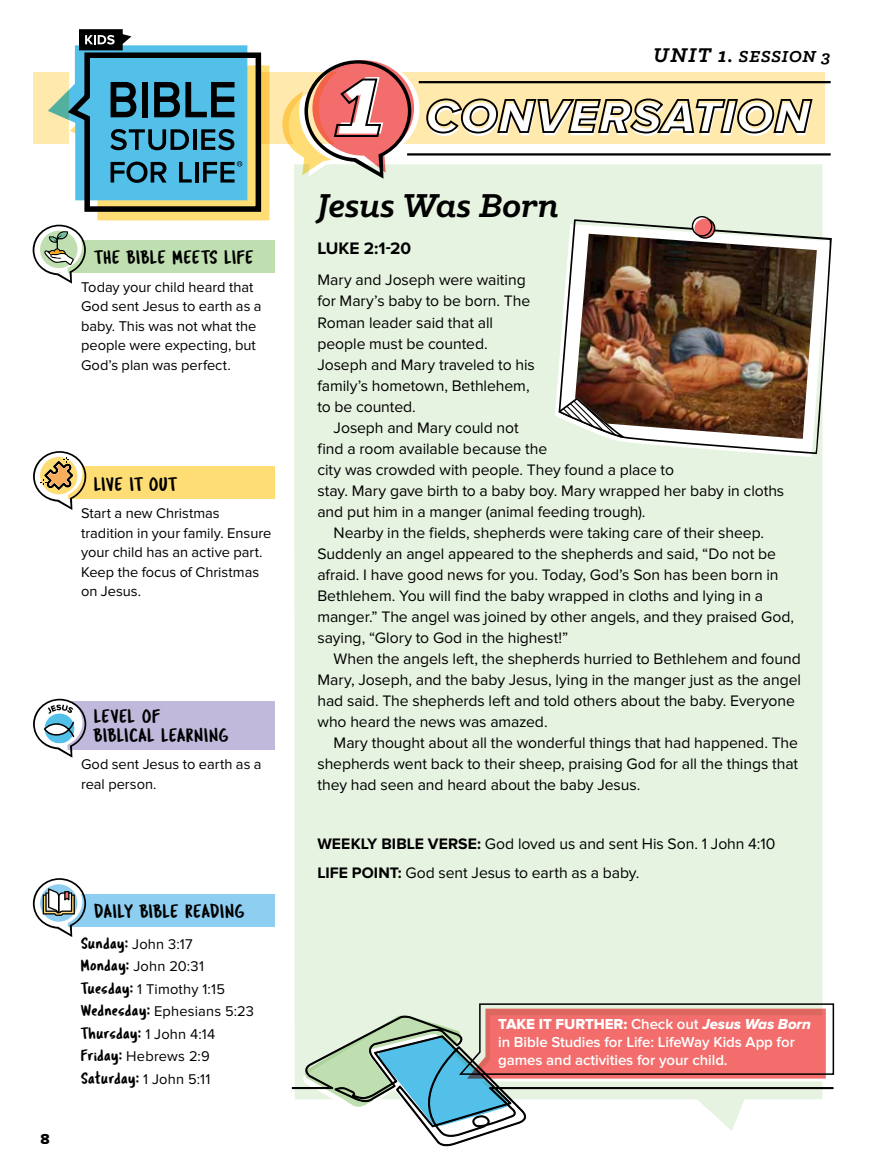
<style>
.page{position:relative;width:878px;height:1175px;background:#fff}
.page>*{position:absolute;margin:0;border:0;box-sizing:border-box;transform-origin:0 0}
.t1{font:italic 700 37.5px "Klinic Slab";color:#000}
.t2{font:19.5px/18.8px "Tragic Marker";letter-spacing:.03em;color:#000}
.t3{font:19.5px "Tragic Marker";letter-spacing:.01em;color:#000}
.t4{font:italic 700 18px "Klinic Slab";letter-spacing:.05em;color:#000}
.t5{font:700 17.25px "Proxima Nova";letter-spacing:-.005em;color:#000}
.t6{font:16.5px "Tragic Marker";letter-spacing:.02em;color:#000}
.t7{font:15.75px/21px "Proxima Nova";letter-spacing:-.005em;color:#000}
.t8{font:600 15px/18px "Proxima Nova";letter-spacing:-.005em;color:#fff}
.t9{font:15px "Proxima Nova Extrabld";letter-spacing:-.005em;color:#fff}
.t10{font:15px "Proxima Nova Extrabld";color:#000}
.t11{font:14.7px/19.5px "Proxima Nova";color:#000}
.s1{font-size:22.5px}
.s2{font-family:"Tragic Marker";font-size:16.5px}
.s3{font-family:"Proxima Nova";font-size:14.7px}
.s4{font-weight:700}
.s5{font-family:"Proxima Nova";font-weight:600}
.s6{font-family:"Proxima Nova Extrabld It"}
</style>
<div class="page">
<div style="left:294px;top:164px;width:528px;height:851px;background:#e7f3e1"></div>
<div style="left:59px;top:240px;width:215px;height:33px;background:#c0dfb1"></div>
<div style="left:59px;top:894px;width:215px;height:33px;background:#8dcef1"></div>
<div style="left:59px;top:701px;width:215px;height:48px;background:#c0b9dc"></div>
<div style="left:59px;top:466px;width:215px;height:33px;background:#fedd75"></div>
<div style="left:258px;top:73px;width:566px;height:71px;background:#ffe9ad"></div>
<svg style="left:282px;top:60px;width:132px;height:119px"></svg>
<hr style="left:419px;top:81px;width:411px;height:2px;background:#000">
<hr style="left:407px;top:153px;width:423px;height:2px;background:#000">
<svg style="left:303px;top:1002px;width:531px;height:87px;background:#ceb1a4"></svg>
<svg style="left:292px;top:1015px;width:541px;height:131px"></svg>
<svg style="left:426px;top:98px;width:387px;height:38px"></svg>
<svg style="left:33px;top:698px;width:53px;height:59px"></svg>
<svg style="left:32px;top:29px;width:237px;height:254px"></svg>
<svg style="left:33px;top:878px;width:53px;height:59px"></svg>
<svg style="left:33px;top:451px;width:53px;height:59px"></svg>
<svg style="left:555px;top:224px;width:268px;height:233px"></svg>
<svg style="left:558px;top:219px;width:274px;height:235px"></svg>
<svg style="left:558px;top:398px;width:17px;height:40px"></svg>
<svg style="left:691px;top:216px;width:24px;height:18px"></svg>
<svg style="left:694px;top:218px;width:21px;height:20px"></svg>
<img style="left:575px;top:234px;width:241px;height:205px">
<p class="t4" style="left:653px;top:45px;width:178px"><span class="s1">UNIT 1.</span> SESSION 3</p>
<p class="t2" style="left:95px;top:247px;width:161px">THE BIBLE MEETS LIFE</p>
<p class="t11" style="left:81px;top:277px;width:182px">Today your child heard that<br>God sent Jesus to earth as a baby. This was not what the people were expecting, but<br>God’s plan was perfect.</p>
<p class="t3" style="left:95px;top:472px;width:84px">LIVE IT OUT</p>
<p class="t11" style="left:81px;top:504px;width:192px">Start a new Christmas tradition in your family. Ensure your child has an active part.<br>Keep the focus of Christmas on Jesus.</p>
<p class="t2" style="left:95px;top:706px;width:136px">LEVEL OF<br>BIBLICAL LEARNING</p>
<p class="t11" style="left:81px;top:754px;width:182px">God sent Jesus to earth as a real person.</p>
<p class="t10" style="left:40px;top:1130px;width:11px">8</p>
<p class="t2" style="left:95px;top:901px;width:152px">DAILY BIBLE READING</p>
<p class="t11" style="left:81px;top:932px;width:174px;line-height:22.5px"><span class="s2">Sunday:</span> John 3:17<br><span class="s2">Monday:</span> John 20:31<br><span class="s2">Tuesday:</span> 1 Timothy 1:15<br><span class="s2">Wednesday:</span> Ephesians 5:23</p>
<p class="t6" style="left:81px;top:1022px;width:136px">Thursday: <span class="s3">1 John 4:14</span></p>
<p class="t11" style="left:81px;top:1046px;width:130px"><span class="s2">Friday:</span> Hebrews 2:9</p>
<p class="t6" style="left:81px;top:1067px;width:131px">Saturday: <span class="s3">1 John 5:11</span></p>
<h1 class="t1" style="left:317px;top:181px;width:243px">Jesus Was Born</h1>
<p class="t5" style="left:317px;top:238px;width:95px">LUKE 2:1-20</p>
<p class="t7" style="left:317px;top:270px;width:219px">Mary and Joseph were waiting for Mary’s baby to be born. The<br>Roman leader said that all people must be counted.<br>Joseph and Mary traveled to his family’s hometown, Bethlehem, to be counted.</p>
<p class="t7" style="left:317px;top:417px;width:468px;text-indent:16px">Joseph and Mary could not<br>find a room available because the<br>city was crowded with people. They found a place to<br>stay. Mary gave birth to a baby boy. Mary wrapped her baby in cloths and put him in a manger (animal feeding trough).</p>
<p class="t7" style="left:317px;top:522px;width:478px;text-indent:16px">Nearby in the fields, shepherds were taking care of their sheep.<br>Suddenly an angel appeared to the shepherds and said, “Do not be afraid. I have good news for you. Today, God’s Son has been born in Bethlehem. You will find the baby wrapped in cloths and lying in a manger.” The angel was joined by other angels, and they praised God, saying, “Glory to God in the highest!”</p>
<p class="t7" style="left:317px;top:648px;width:485px;text-indent:16px">When the angels left, the shepherds hurried to Bethlehem and found Mary, Joseph, and the baby Jesus, lying in the manger just as the angel had said. The shepherds left and told others about the baby. Everyone who heard the news was amazed.</p>
<p class="t7" style="left:317px;top:732px;width:482px;text-align:justify;text-indent:16px">Mary thought about all the wonderful things that had happened. The shepherds went back to their sheep, praising God for all the things that they had seen and heard about the baby Jesus.</p>
<p class="t7" style="left:317px;top:829px;width:459px;line-height:29.1px"><span class="s4">WEEKLY BIBLE VERSE:</span> God loved us and sent His Son. 1 John 4:10<br><span class="s4">LIFE POINT:</span> God sent Jesus to earth as a baby.</p>
<p class="t9" style="left:498px;top:1014px;width:314px">TAKE IT FURTHER: <span class="s5">Check out</span> <span class="s6">Jesus Was Born</span></p>
<p class="t8" style="left:498px;top:1032px;width:298px">in Bible Studies for Life: LifeWay Kids App for games and activities for your child.</p>
</div>
